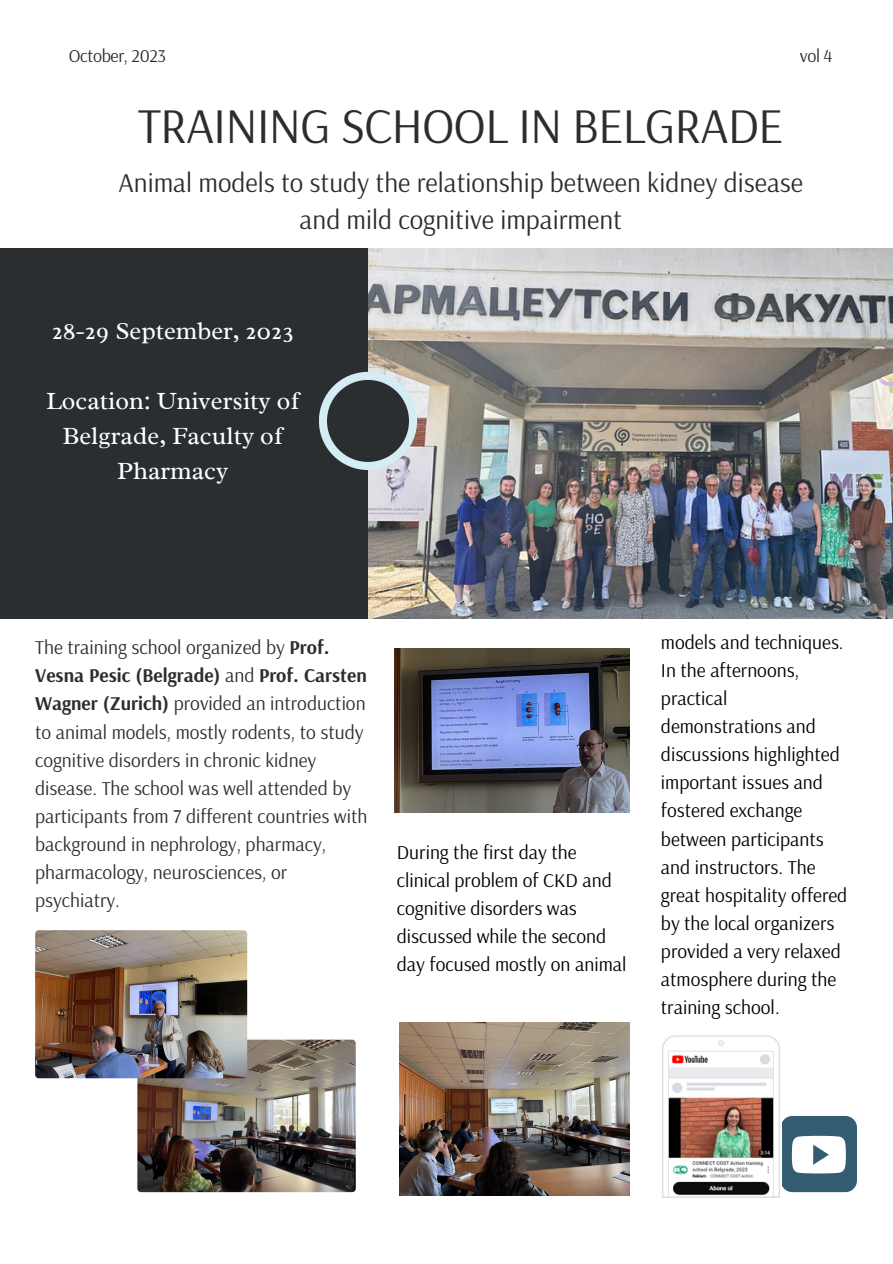
<style>
.page{position:relative;width:893px;height:1264px;background:#fff}
.page>*{position:absolute;margin:0;border:0;box-sizing:border-box;transform-origin:0 0}
.t1{font:49.65px "Arsenal";letter-spacing:-.02em;color:#2a2e30}
.t2{font:27px/37px "Arsenal";color:#2a2e30;text-align:center}
.t3{font:25.05px/34.8px "Radley";color:#fff;text-align:center}
.t4{font:19.5px/28px "Arsenal";color:#000}
.t5{font:19.5px/28px "Arsenal";color:#2a2e30}
.t6{font:18px "Arsenal";letter-spacing:-.02em;color:#2a2e30}
.s1{font-weight:700}
</style>
<div class="page">
<img style="left:368px;top:248px;width:524px;height:370px">
<div style="left:0;top:248px;width:368px;height:371px;background:#2a2e30"></div>
<div style="left:319px;top:372px;width:98px;height:98px;background:#d4edf4;border-radius:50%"></div>
<div style="left:327px;top:380px;width:82px;height:82px;background:#2a2e30;border-radius:50%"></div>
<div style="left:780px;top:1115px;width:76px;height:77px;background:#345c72;border-radius:12px"></div>
<svg style="left:791px;top:1135px;width:54px;height:38px;background:#e0e6e9"></svg>
<img style="left:662px;top:1035px;width:119px;height:162px">
<img style="left:395px;top:648px;width:235px;height:164px">
<img style="left:399px;top:1022px;width:230px;height:173px">
<img style="left:137px;top:1039px;width:219px;height:153px;border-radius:4px">
<img style="left:35px;top:930px;width:212px;height:148px;border-radius:4px">
<p class="t6" style="left:69px;top:44px;width:99px">October, 2023</p>
<p class="t6" style="left:799px;top:44px;width:34px">vol 4</p>
<p class="t1" style="left:138px;top:93px;width:646px">TRAINING SCHOOL IN BELGRADE</p>
<p class="t2" style="left:118px;top:163px;width:686px">Animal models to study the relationship between kidney disease and mild cognitive impairment</p>
<p class="t3" style="left:52px;top:313px;width:243px">28-29 September, 2023</p>
<p class="t3" style="left:46px;top:383px;width:255px">Location: University of<br>Belgrade, Faculty of<br>Pharmacy</p>
<p class="t5" style="left:35px;top:633px;width:334px">The training school organized by <span class="s1">Prof.<br>Vesna Pesic (Belgrade)</span> and <span class="s1">Prof. Carsten Wagner (Zurich)</span> provided an introduction to animal models, mostly rodents, to study cognitive disorders in chronic kidney disease. The school was well attended by participants from 7 different countries with background in nephrology, pharmacy, pharmacology, neurosciences, or psychiatry.</p>
<p class="t4" style="left:397px;top:837px;width:231px">During the first day the clinical problem of CKD and cognitive disorders was discussed while the second day focused mostly on animal</p>
<p class="t4" style="left:661px;top:627px;width:188px">models and techniques.<br>In the afternoons, practical demonstrations and discussions highlighted important issues and fostered exchange between participants and instructors. The great hospitality offered by the local organizers provided a very relaxed atmosphere during the training school.</p>
</div>
